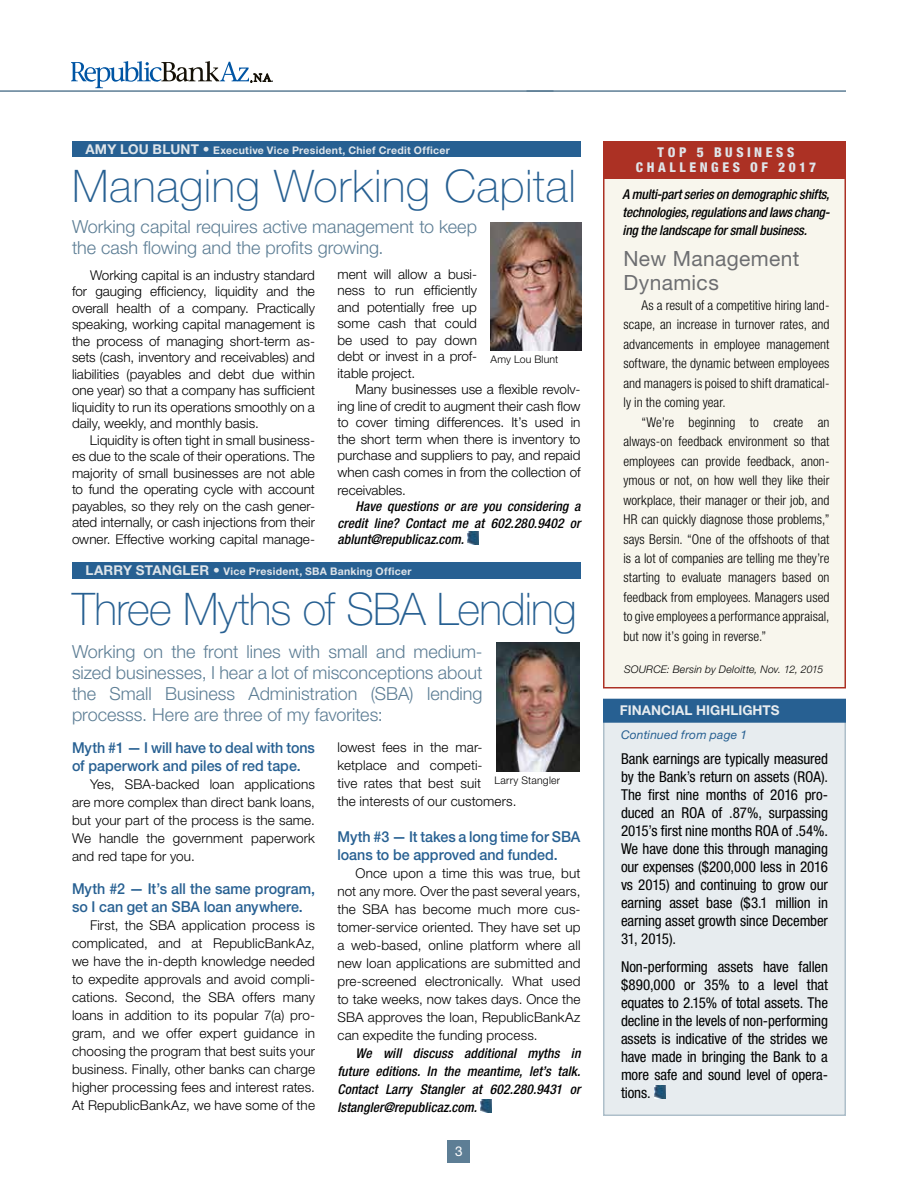
<style>
.page{position:relative;width:918px;height:1188px;background:#fff}
.page>*{position:absolute;margin:0;border:0;box-sizing:border-box;transform-origin:0 0}
.t1{font:100 45px "Helvetica Neue LT Pro";letter-spacing:.005em;color:#276092}
.t2{font:100 45px "Helvetica Neue LT Pro";letter-spacing:-.015em;color:#276092}
.t3{font:21px/24px "Helvetica Neue LT Pro";letter-spacing:.015em;color:#6d6e71}
.t4{font:300 18px/21px "Helvetica Neue LT Pro";color:#5d7e95}
.t5{font:condensed 15px/18px "Helvetica Neue LT Pro";letter-spacing:-.01em;color:#000;text-align:justify}
.t6{font:500 15px/18px "Helvetica Neue LT Pro";letter-spacing:-.005em;color:#276092;scale:.95 1}
.t7{font:300 13.5px/16.5px "Helvetica Neue LT Pro";letter-spacing:.005em;color:#000;text-align:justify}
.t8{font:300 condensed 13.5px/19.5px "Helvetica Neue LT Pro";letter-spacing:.005em;color:#000;text-align:justify}
.t9{font:italic 500 condensed 13.5px/18px "Helvetica Neue LT Pro";letter-spacing:.005em;color:#000;text-align:justify}
.t10{font:800 condensed 13.5px/15px "Helvetica Neue LT Pro";letter-spacing:.265em;color:#dfe5ea;text-align:center}
.t11{font:700 13.5px "Helvetica Neue LT Pro";color:#e7ecef}
.t12{font:13.5px "Helvetica Neue LT Pro";color:#fff}
.t13{font:italic 12px "Helvetica Neue LT Pro";letter-spacing:.015em;color:#276092}
.t14{font:700 10.5px "Helvetica Neue LT Pro";letter-spacing:.03em;color:#dfe5ea}
.t15{font:italic 300 10.5px "Helvetica Neue LT Pro";letter-spacing:.015em;color:#000}
.t16{font:300 10.5px "Helvetica Neue LT Pro";letter-spacing:.02em;color:#000}
.s1{font-size:13.5px}
</style>
<div class="page">
<div style="left:603px;top:706px;width:243px;height:410px;background:#e7ecef;border:2px solid #aebfca"></div>
<div style="left:603px;top:699px;width:243px;height:24px;background:#276092"></div>
<div style="left:72px;top:562px;width:508px;height:17px;background:#276092"></div>
<svg style="left:467px;top:531px;width:12px;height:13px"></svg>
<div style="left:72px;top:141px;width:508px;height:15px;background:#276092"></div>
<img style="left:490px;top:223px;width:92px;height:128px">
<svg style="left:480px;top:1099px;width:12px;height:13px"></svg>
<img style="left:496px;top:642px;width:84px;height:130px">
<svg style="left:654px;top:1085px;width:11px;height:13px"></svg>
<div style="left:603px;top:142px;width:243px;height:546px;background:#f8f6ed;border:2px solid #ac3124"></div>
<div style="left:603px;top:142px;width:243px;height:37px;background:#ac3124"></div>
<hr style="left:0;top:90px;width:554px;height:2px;background:#5d7e95">
<hr style="left:526px;top:90px;width:320px;height:2px;background:#5d7e95">
<div style="left:448px;top:1141px;width:22px;height:22px;background:#5d7e95"></div>
<svg style="left:71px;top:61px;width:202px;height:27px"></svg>
<p class="t14" style="left:86px;top:144px;width:366px"><span class="s1">AMY LOU BLUNT •</span> Executive Vice President, Chief Credit Officer</p>
<h1 class="t1" style="left:72px;top:161px;width:506px">Managing Working Capital</h1>
<h3 class="t4" style="left:72px;top:215px;width:407px">Working capital requires active management to keep the cash flowing and the profits growing.</h3>
<p class="t7" style="left:72px;top:266px;width:245px;text-indent:18px">Working capital is an industry standard for gauging efficiency, liquidity and the overall health of a company. Practically speaking, working capital management is the process of managing short-term as&shy;sets (cash, inventory and receivables) and liabilities (payables and debt due within one year) so that a company has sufficient liquidity to run its operations smoothly on a daily, weekly, and monthly basis.</p>
<p class="t7" style="left:72px;top:431px;width:244px;text-indent:18px">Liquidity is often tight in small business&shy;es due to the scale of their operations. The majority of small businesses are not able to fund the operating cycle with account payables, so they rely on the cash gener&shy;ated internally, or cash injections from their owner. Effective working capital manage-</p>
<p class="t7" style="left:338px;top:266px;width:141px">ment will allow a busi&shy;ness to run efficiently and potentially free up some cash that could be used to pay down debt or invest in a prof&shy;itable project.</p>
<p class="t7" style="left:338px;top:381px;width:245px;text-indent:18px">Many businesses use a flexible revolv&shy;ing line of credit to augment their cash flow to cover timing differences. It’s used in the short term when there is inventory to purchase and suppliers to pay, and repaid when cash comes in from the collection of</p>
<p class="t7" style="left:338px;top:482px;width:70px">receivables.</p>
<p class="t9" style="left:338px;top:499px;width:245px;line-height:16.5px;text-indent:18px">Have questions or are you considering a credit line? Contact me at 602.280.9402 or ablunt@republicaz.com.</p>
<p class="t16" style="left:490px;top:353px;width:69px">Amy Lou Blunt</p>
<p class="t14" style="left:86px;top:565px;width:328px"><span class="s1">LARRY STANGLER •</span> Vice President, SBA Banking Officer</p>
<h1 class="t2" style="left:72px;top:583px;width:506px">Three Myths of SBA Lending</h1>
<h3 class="t4" style="left:72px;top:641px;width:412px;text-align:justify">Working on the front lines with small and medium&shy;sized businesses, I hear a lot of misconceptions about the Small Business Administration (SBA) lending processs. Here are three of my favorites:</h3>
<p class="t6" style="left:72px;top:739px;width:257px">Myth #1 — I will have to deal with tons of paperwork and piles of red tape.</p>
<p class="t7" style="left:72px;top:775px;width:245px;line-height:18px;text-indent:18px">Yes, SBA-backed loan applications are more complex than direct bank loans, but your part of the process is the same.<br>We handle the government paperwork and red tape for you.</p>
<p class="t6" style="left:72px;top:880px;width:257px">Myth #2 — It’s all the same program, so I can get an SBA loan anywhere.</p>
<p class="t7" style="left:72px;top:916px;width:245px;line-height:18px;text-indent:18px">First, the SBA application process is complicated, and at RepublicBankAz, we have the in-depth knowledge needed to expedite approvals and avoid compli&shy;cations. Second, the SBA offers many loans in addition to its popular 7(a) pro&shy;gram, and we offer expert guidance in choosing the program that best suits your business. Finally, other banks can charge higher processing fees and interest rates.<br>At RepublicBankAz, we have some of the</p>
<p class="t7" style="left:338px;top:738px;width:180px;line-height:18px;text-align:left">lowest fees in the mar&shy;ketplace and competi-<br>tive rates that best suit<br>the interests of our customers.</p>
<p class="t6" style="left:338px;top:828px;width:257px">Myth #3 — It takes a long time for SBA loans to be approved and funded.</p>
<p class="t7" style="left:338px;top:864px;width:245px;line-height:18px;text-indent:18px">Once upon a time this was true, but not any more. Over the past several years, the SBA has become much more cus&shy;tomer-service oriented. They have set up a web-based, online platform where all new loan applications are submitted and pre-screened electronically. What used to take weeks, now takes days. Once the SBA approves the loan, RepublicBankAz can expedite the funding process.</p>
<p class="t9" style="left:338px;top:1045px;width:245px;text-indent:18px">We will discuss additional myths in future editions. In the meantime, let’s talk.<br>Contact Larry Stangler at 602.280.9431 or lstangler@republicaz.com.</p>
<p class="t16" style="left:495px;top:774px;width:67px">Larry Stangler</p>
<p class="t12" style="left:455px;top:1144px;width:9px">3</p>
<p class="t10" style="left:636px;top:144px;width:182px">TOP 5 BUSINESS<br>CHALLENGES OF 2017</p>
<p class="t9" style="left:623px;top:185px;width:209px">A multi-part series on demographic shifts, technologies, regulations and laws chang&shy;ing the landscape for small business.</p>
<h2 class="t3" style="left:623px;top:246px;width:178px">New Management<br>Dynamics</h2>
<p class="t8" style="left:623px;top:295px;width:208px;text-indent:18px">As a result of a competitive hiring land&shy;scape, an increase in turnover rates, and advancements in employee management software, the dynamic between employees and managers is poised to shift dramatical&shy;ly in the coming year.</p>
<p class="t8" style="left:623px;top:412px;width:208px;text-indent:18px">“We’re beginning to create an always-on feedback environment so that employees can provide feedback, anon&shy;ymous or not, on how well they like their workplace, their manager or their job, and HR can quickly diagnose those problems,” says Bersin. “One of the offshoots of that is a lot of companies are telling me they’re starting to evaluate managers based on feedback from employees. Managers used to give employees a performance appraisal, but now it’s going in reverse.”</p>
<p class="t15" style="left:624px;top:663px;width:201px">SOURCE: Bersin by Deloitte, Nov. 12, 2015</p>
<p class="t11" style="left:620px;top:702px;width:161px">FINANCIAL HIGHLIGHTS</p>
<p class="t13" style="left:621px;top:728px;width:128px">Continued from page 1</p>
<p class="t5" style="left:621px;top:749px;width:209px">Bank earnings are typically measured by the Bank’s return on assets (ROA).<br>The first nine months of 2016 pro&shy;duced an ROA of .87%, surpassing 2015’s first nine months ROA of .54%.<br>We have done this through managing our expenses ($200,000 less in 2016 vs 2015) and continuing to grow our earning asset base ($3.1 million in earning asset growth since December 31, 2015).</p>
<p class="t5" style="left:621px;top:958px;width:209px">Non-performing assets have fallen $890,000 or 35% to a level that equates to 2.15% of total assets. The decline in the levels of non-performing assets is indicative of the strides we have made in bringing the Bank to a more safe and sound level of opera&shy;tions.</p>
</div>
